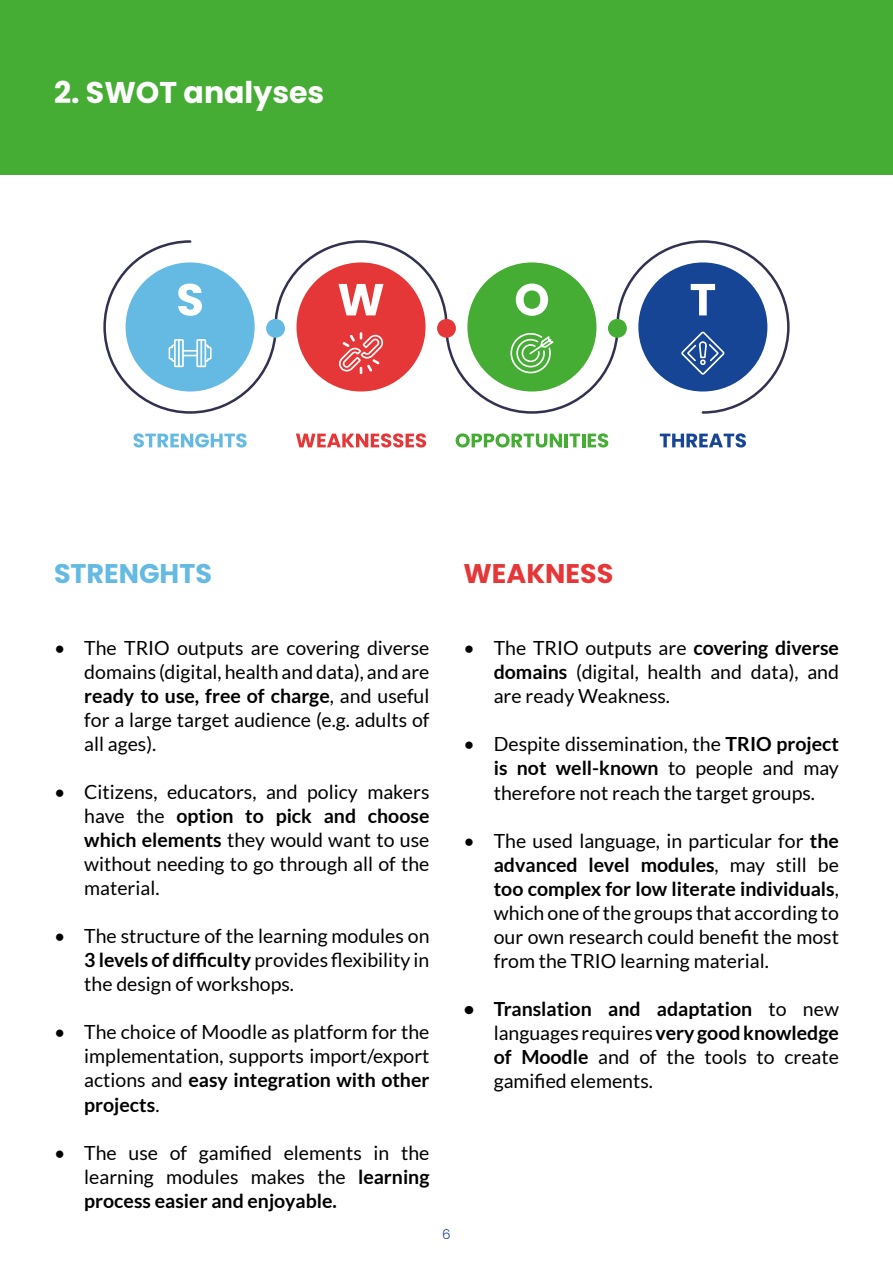
<style>
.page{position:relative;width:893px;height:1263px;background:#fff}
.page>*{position:absolute;margin:0;border:0;box-sizing:border-box;transform-origin:0 0}
.t1{font:700 30px "Poppins";color:#fff}
.t2{font:700 27px "Poppins";color:#64bae2}
.t3{font:700 27px "Poppins";color:#e63738}
.t4{font:19.5px/24px "Lato";color:#000;text-align:justify}
.t5{font:300 13.5px "Poppins";color:#174595}
.s1{font-weight:700}
</style>
<div class="page">
<div style="left:0;top:0;width:893px;height:175px;background:#45ac34"></div>
<svg style="left:103px;top:240px;width:687px;height:174px"></svg>
<svg style="left:134px;top:433px;width:113px;height:14px"></svg>
<svg style="left:296px;top:433px;width:130px;height:14px"></svg>
<svg style="left:456px;top:433px;width:106px;height:14px"></svg>
<hr style="left:564px;top:434px;width:4px;height:13px;background:#45ac34">
<svg style="left:570px;top:433px;width:38px;height:14px"></svg>
<svg style="left:660px;top:433px;width:86px;height:14px"></svg>
<h1 class="t1" style="left:54px;top:75px;width:272px">2. SWOT analyses</h1>
<h2 class="t2" style="left:54px;top:558px;width:159px">STRENGHTS</h2>
<h2 class="t3" style="left:463px;top:558px;width:151px">WEAKNESS</h2>
<p class="t4" style="left:84px;top:636px;width:347px;text-indent:-30px">• The TRIO outputs are covering diverse domains (digital, health and data), and are <span class="s1">ready to use, free of charge</span>, and useful for a large target audience (e.g. adults of all ages).</p>
<p class="t4" style="left:84px;top:780px;width:347px;text-indent:-30px">• Citizens, educators, and policy makers have the <span class="s1">option to pick and choose which elements</span> they would want to use without needing to go through all of the material.</p>
<p class="t4" style="left:84px;top:924px;width:347px;text-indent:-30px">• The structure of the learning modules on <span class="s1">3 levels of difficulty</span> provides flexibility in the design of workshops.</p>
<p class="t4" style="left:84px;top:1020px;width:347px;text-indent:-30px">• The choice of Moodle as platform for the implementation, supports import/export actions and <span class="s1">easy integration with other projects</span>.</p>
<p class="t4" style="left:84px;top:1140px;width:347px;text-indent:-30px">• The use of gamified elements in the learning modules makes the <span class="s1">learning process easier and enjoyable.</span></p>
<p class="t5" style="left:442px;top:1227px;width:10px">6</p>
<p class="t4" style="left:494px;top:636px;width:347px;text-indent:-30px">• The TRIO outputs are <span class="s1">covering diverse domains</span> (digital, health and data), and are ready Weakness.</p>
<p class="t4" style="left:494px;top:732px;width:347px;text-indent:-30px">• Despite dissemination, the <span class="s1">TRIO project is not well-known</span> to people and may therefore not reach the target groups.</p>
<p class="t4" style="left:494px;top:828px;width:347px;text-indent:-30px">• The used language, in particular for <span class="s1">the advanced level modules</span>, may still be <span class="s1">too complex for low literate individuals</span>, which one of the groups that according to our own research could benefit the most from the TRIO learning material.</p>
<p class="t4" style="left:494px;top:996px;width:347px;text-indent:-30px"><span class="s1">• Translation and adaptation</span> to new languages requires <span class="s1">very good knowledge of Moodle</span> and of the tools to create gamified elements.</p>
</div>
